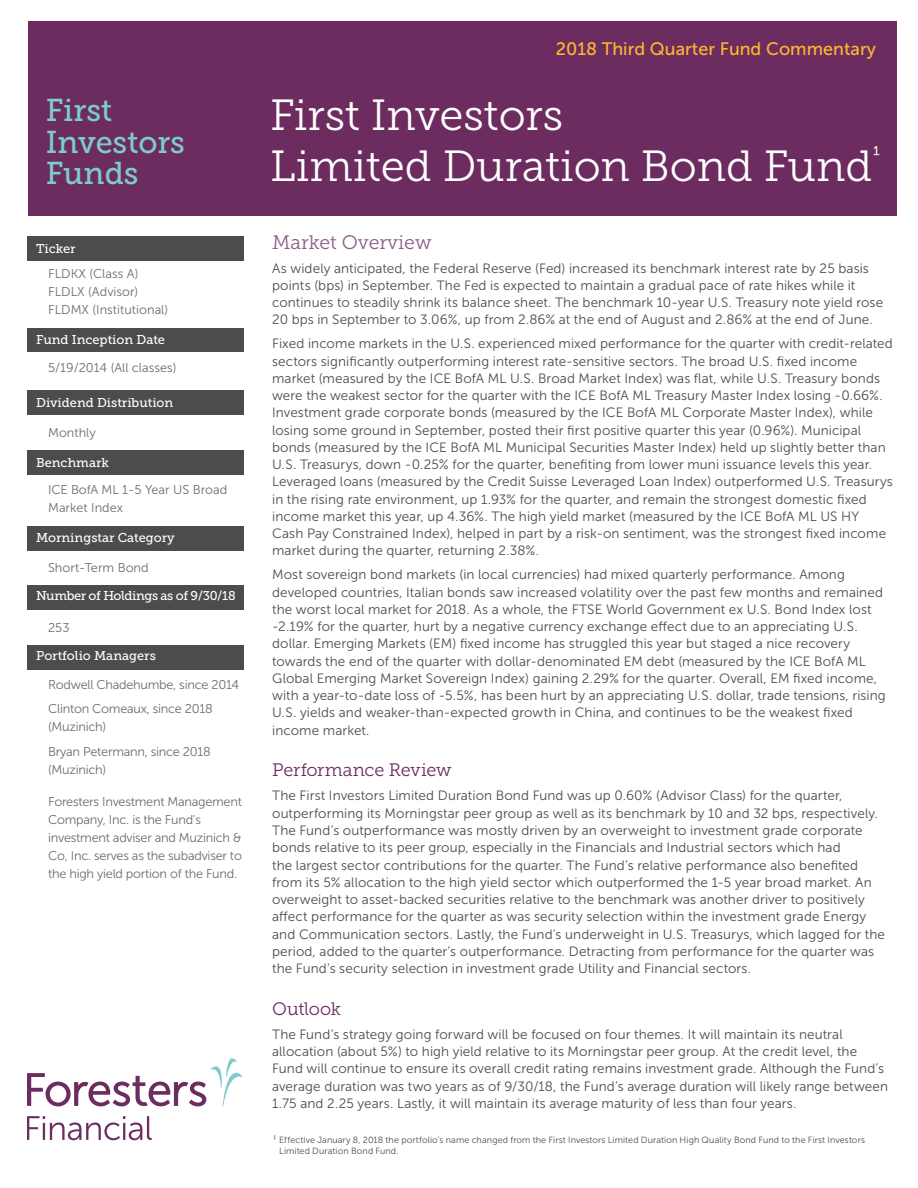
<style>
.page{position:relative;width:918px;height:1188px;background:#fff}
.page>*{position:absolute;margin:0;border:0;box-sizing:border-box;transform-origin:0 0}
.t1{font:43.5px/51px "Museo Slab 300";color:#fff}
.t2{font:31.5px/31.5px "Museo Slab 500";color:#7ccdca}
.t3{font:19.5px "Museo Slab 300";color:#8c5e82}
.t4{font:18px "Museo Sans 500";color:#fcb731}
.t5{font:18px "Museo Slab 300";letter-spacing:-.01em;color:#6d2c5f}
.t6{font:13.5px/17.2px "Museo Sans 300";letter-spacing:.005em;color:#4b4c4d}
.t7{font:12.75px/18px "Museo Sans 300";letter-spacing:-.02em;color:#6c6d70}
.t8{font:12.75px/18px "Museo Sans 300";color:#6c6d70}
.t9{font:12.75px "Museo Slab 500";color:#fff}
.t10{font:12.75px "Museo Slab 500";letter-spacing:-.03em;color:#fff}
.t11{font:9px/10.8px "Museo Sans 300";letter-spacing:.01em;color:#4b4c4d}
</style>
<div class="page">
<div style="left:28px;top:236px;width:216px;height:25px;background:#4b4c4d"></div>
<div style="left:28px;top:329px;width:216px;height:23px;background:#4b4c4d"></div>
<div style="left:28px;top:390px;width:216px;height:25px;background:#4b4c4d"></div>
<div style="left:28px;top:450px;width:216px;height:25px;background:#4b4c4d"></div>
<div style="left:28px;top:526px;width:216px;height:25px;background:#4b4c4d"></div>
<div style="left:28px;top:585px;width:216px;height:25px;background:#4b4c4d"></div>
<div style="left:28px;top:645px;width:216px;height:25px;background:#4b4c4d"></div>
<div style="left:28px;top:22px;width:868px;height:194px;background:#6d2c5f"></div>
<svg style="left:27px;top:1058px;width:216px;height:49px"></svg>
<svg style="left:27px;top:1116px;width:125px;height:24px"></svg>
<h2 class="t2" style="left:46px;top:95px;width:141px">First<br>Investors<br>Funds</h2>
<p class="t9" style="left:36px;top:241px;width:41px">Ticker</p>
<p class="t8" style="left:48px;top:265px;width:122px">FLDKX (Class A)<br>FLDLX (Advisor)<br>FLDMX (Institutional)</p>
<p class="t9" style="left:36px;top:332px;width:130px">Fund Inception Date</p>
<p class="t8" style="left:48px;top:359px;width:130px">5/19/2014 (All classes)</p>
<p class="t9" style="left:36px;top:395px;width:139px">Dividend Distribution</p>
<p class="t8" style="left:48px;top:423px;width:49px">Monthly</p>
<p class="t9" style="left:36px;top:456px;width:74px">Benchmark</p>
<p class="t8" style="left:48px;top:481px;width:181px">ICE BofA ML 1-5 Year US Broad<br>Market Index</p>
<p class="t9" style="left:36px;top:530px;width:140px">Morningstar Category</p>
<p class="t8" style="left:48px;top:558px;width:102px">Short-Term Bond</p>
<p class="t10" style="left:36px;top:589px;width:201px">Number of Holdings as of 9/30/18</p>
<p class="t7" style="left:48px;top:618px;width:23px">253</p>
<p class="t9" style="left:36px;top:649px;width:121px">Portfolio Managers</p>
<p class="t7" style="left:48px;top:672px;width:193px;line-height:24.8px">Rodwell Chadehumbe, since 2014<br>Clinton Comeaux, since 2018</p>
<p class="t7" style="left:48px;top:715px;width:164px;line-height:24.8px">(Muzinich)<br>Bryan Petermann, since 2018</p>
<p class="t7" style="left:48px;top:761px;width:59px">(Muzinich)</p>
<p class="t7" style="left:48px;top:792px;width:195px">Foresters Investment Management Company, Inc. is the Fund’s investment adviser and Muzinich &amp; Co, Inc. serves as the subadviser to the high yield portion of the Fund.</p>
<h3 class="t4" style="left:556px;top:39px;width:322px">2018 Third Quarter Fund Commentary</h3>
<h1 class="t1" style="left:270px;top:90px;width:612px">First Investors<br>Limited Duration Bond Fund<sup>¹</sup></h1>
<h3 class="t3" style="left:272px;top:231px;width:161px">Market Overview</h3>
<p class="t6" style="left:272px;top:259px;width:613px">As widely anticipated, the Federal Reserve (Fed) increased its benchmark interest rate by 25 basis points (bps) in September. The Fed is expected to maintain a gradual pace of rate hikes while it continues to steadily shrink its balance sheet. The benchmark 10-year U.S. Treasury note yield rose 20 bps in September to 3.06%, up from 2.86% at the end of August and 2.86% at the end of June.</p>
<p class="t6" style="left:272px;top:335px;width:622px">Fixed income markets in the U.S. experienced mixed performance for the quarter with credit-related sectors significantly outperforming interest rate-sensitive sectors. The broad U.S. fixed income market (measured by the ICE BofA ML U.S. Broad Market Index) was flat, while U.S. Treasury bonds were the weakest sector for the quarter with the ICE BofA ML Treasury Master Index losing -0.66%.<br>Investment grade corporate bonds (measured by the ICE BofA ML Corporate Master Index), while losing some ground in September, posted their first positive quarter this year (0.96%). Municipal bonds (measured by the ICE BofA ML Municipal Securities Master Index) held up slightly better than U.S. Treasurys, down -0.25% for the quarter, benefiting from lower muni issuance levels this year.<br>Leveraged loans (measured by the Credit Suisse Leveraged Loan Index) outperformed U.S. Treasurys in the rising rate environment, up 1.93% for the quarter, and remain the strongest domestic fixed income market this year, up 4.36%. The high yield market (measured by the ICE BofA ML US HY Cash Pay Constrained Index), helped in part by a risk-on sentiment, was the strongest fixed income market during the quarter, returning 2.38%.</p>
<p class="t6" style="left:272px;top:566px;width:615px">Most sovereign bond markets (in local currencies) had mixed quarterly performance. Among developed countries, Italian bonds saw increased volatility over the past few months and remained the worst local market for 2018. As a whole, the FTSE World Government ex U.S. Bond Index lost -2.19% for the quarter, hurt by a negative currency exchange effect due to an appreciating U.S. dollar. Emerging Markets (EM) fixed income has struggled this year but staged a nice recovery towards the end of the quarter with dollar-denominated EM debt (measured by the ICE BofA ML Global Emerging Market Sovereign Index) gaining 2.29% for the quarter. Overall, EM fixed income, with a year-to-date loss of -5.5%, has been hurt by an appreciating U.S. dollar, trade tensions, rising U.S. yields and weaker-than-expected growth in China, and continues to be the weakest fixed income market.</p>
<h3 class="t5" style="left:272px;top:760px;width:181px">Performance Review</h3>
<p class="t6" style="left:272px;top:787px;width:614px">The First Investors Limited Duration Bond Fund was up 0.60% (Advisor Class) for the quarter, outperforming its Morningstar peer group as well as its benchmark by 10 and 32 bps, respectively.<br>The Fund’s outperformance was mostly driven by an overweight to investment grade corporate bonds relative to its peer group, especially in the Financials and Industrial sectors which had<br>the largest sector contributions for the quarter. The Fund’s relative performance also benefited from its 5% allocation to the high yield sector which outperformed the 1-5 year broad market. An overweight to asset-backed securities relative to the benchmark was another driver to positively affect performance for the quarter as was security selection within the investment grade Energy and Communication sectors. Lastly, the Fund’s underweight in U.S. Treasurys, which lagged for the period, added to the quarter’s outperformance. Detracting from performance for the quarter was the Fund’s security selection in investment grade Utility and Financial sectors.</p>
<h3 class="t5" style="left:272px;top:999px;width:70px">Outlook</h3>
<p class="t6" style="left:272px;top:1026px;width:618px">The Fund’s strategy going forward will be focused on four themes. It will maintain its neutral allocation (about 5%) to high yield relative to its Morningstar peer group. At the credit level, the Fund will continue to ensure its overall credit rating remains investment grade. Although the Fund’s average duration was two years as of 9/30/18, the Fund’s average duration will likely range between 1.75 and 2.25 years. Lastly, it will maintain its average maturity of less than four years.</p>
<p class="t11" style="left:279px;top:1135px;width:587px;text-indent:-6px">¹ Effective January 8, 2018 the portfolio’s name changed from the First Investors Limited Duration High Quality Bond Fund to the First Investors<br>Limited Duration Bond Fund.</p>
</div>
